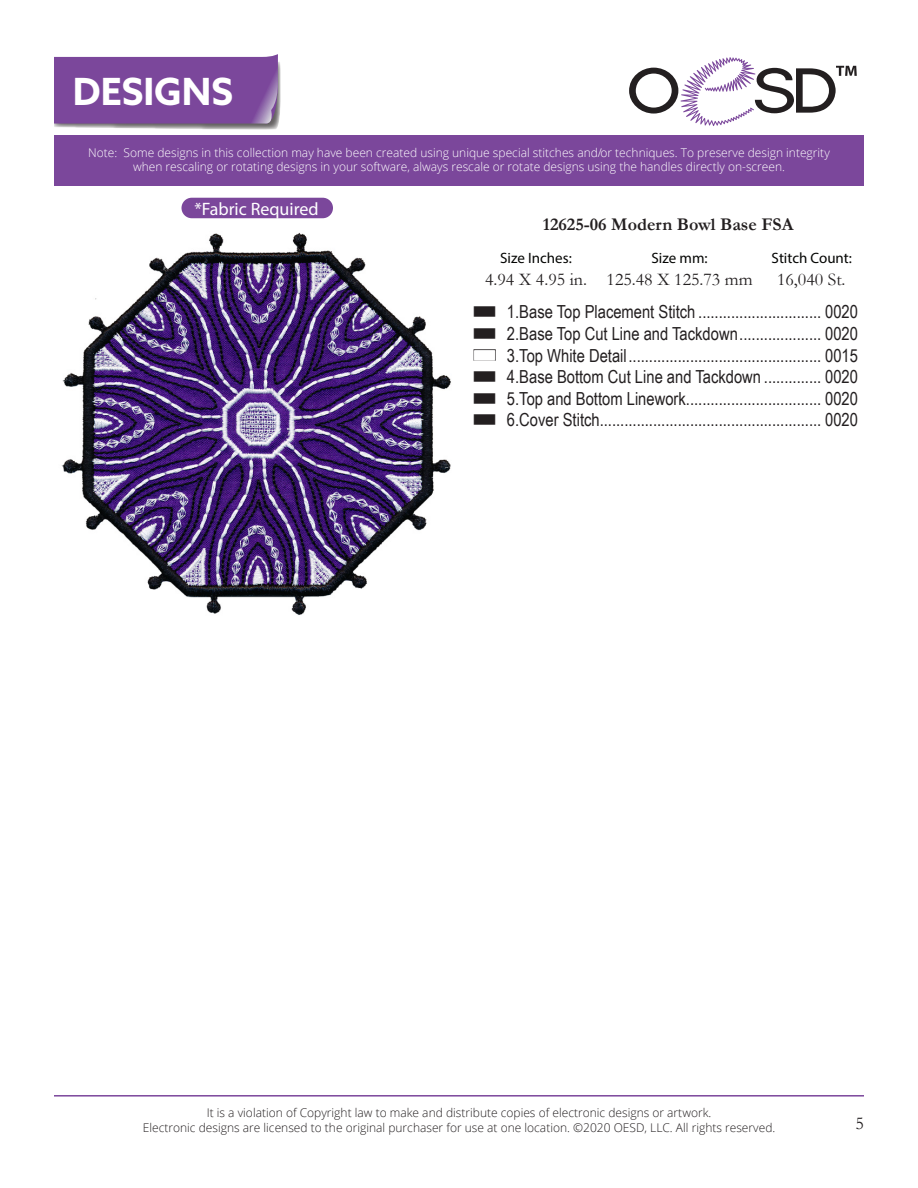
<style>
.page{position:relative;width:918px;height:1188px;background:#fff}
.page>*{position:absolute;margin:0;border:0;box-sizing:border-box;transform-origin:0 0}
.t1{font:700 37.5px "Azo Sans";color:#fff}
.t2{font:18px "Arial Narrow";color:#231f20}
.t3{font:18px "Garamond";color:#231f20}
.t4{font:700 18px "Garamond";color:#231f20}
.t5{font:18px "Myriad Pro";color:#fff}
.t6{font:15px "Myriad Pro";color:#040503}
.t7{font:300 12px/14.4px "Open Sans";color:#fff;text-align:center}
.t8{font:300 12px "Open Sans";color:#231f20}
</style>
<div class="page">
<svg style="left:629px;top:57px;width:228px;height:69px"></svg>
<div style="left:54px;top:135px;width:810px;height:51px;background:#7b479b"></div>
<hr style="left:54px;top:1095px;width:810px;height:2px;background:#7b479b">
<svg style="left:54px;top:54px;width:227px;height:76px;background:#865aa1"></svg>
<img style="left:61px;top:232px;width:390px;height:383px">
<div style="left:182px;top:198px;width:151px;height:20px;background:#7b479b;border-radius:10px"></div>
<p class="t1" style="left:73px;top:67px;width:162px">DESIGNS</p>
<p class="t7" style="left:88px;top:145px;width:743px">Note: Some designs in this collection may have been created using unique special stitches and/or techniques. To preserve design integrity when rescaling or rotating designs in your software, always rescale or rotate designs using the handles directly on-screen.</p>
<p class="t5" style="left:194px;top:198px;width:126px">*Fabric Required</p>
<p class="t4" style="left:543px;top:212px;width:252px">12625-06 Modern Bowl Base FSA</p>
<p class="t6" style="left:500px;top:248px;width:73px">Size Inches:</p>
<p class="t6" style="left:652px;top:248px;width:58px">Size mm:</p>
<p class="t6" style="left:772px;top:248px;width:82px">Stitch Count:</p>
<p class="t3" style="left:485px;top:267px;width:103px">4.94 X 4.95 in.</p>
<p class="t3" style="left:607px;top:267px;width:148px">125.48 X 125.73 mm</p>
<p class="t3" style="left:777px;top:267px;width:70px">16,040 St.</p>
<p class="t2" style="left:472px;top:299px;width:387px">■ 1.Base Top Placement Stitch .............................. 0020</p>
<p class="t2" style="left:472px;top:320px;width:387px">■ 2.Base Top Cut Line and Tackdown.................... 0020</p>
<p class="t2" style="left:472px;top:342px;width:387px">■ 3.Top White Detail............................................... 0015</p>
<p class="t2" style="left:472px;top:364px;width:387px">■ 4.Base Bottom Cut Line and Tackdown .............. 0020</p>
<p class="t2" style="left:472px;top:385px;width:387px">■ 5.Top and Bottom Linework................................. 0020</p>
<p class="t2" style="left:472px;top:407px;width:387px">■ 6.Cover Stitch...................................................... 0020</p>
<p class="t8" style="left:207px;top:1105px;width:506px">It is a violation of Copyright law to make and distribute copies of electronic designs or artwork.</p>
<p class="t8" style="left:143px;top:1119px;width:634px">Electronic designs are licensed to the original purchaser for use at one location. ©2020 OESD, LLC. All rights reserved.</p>
<p class="t3" style="left:856px;top:1111px;width:10px">5</p>
</div>
